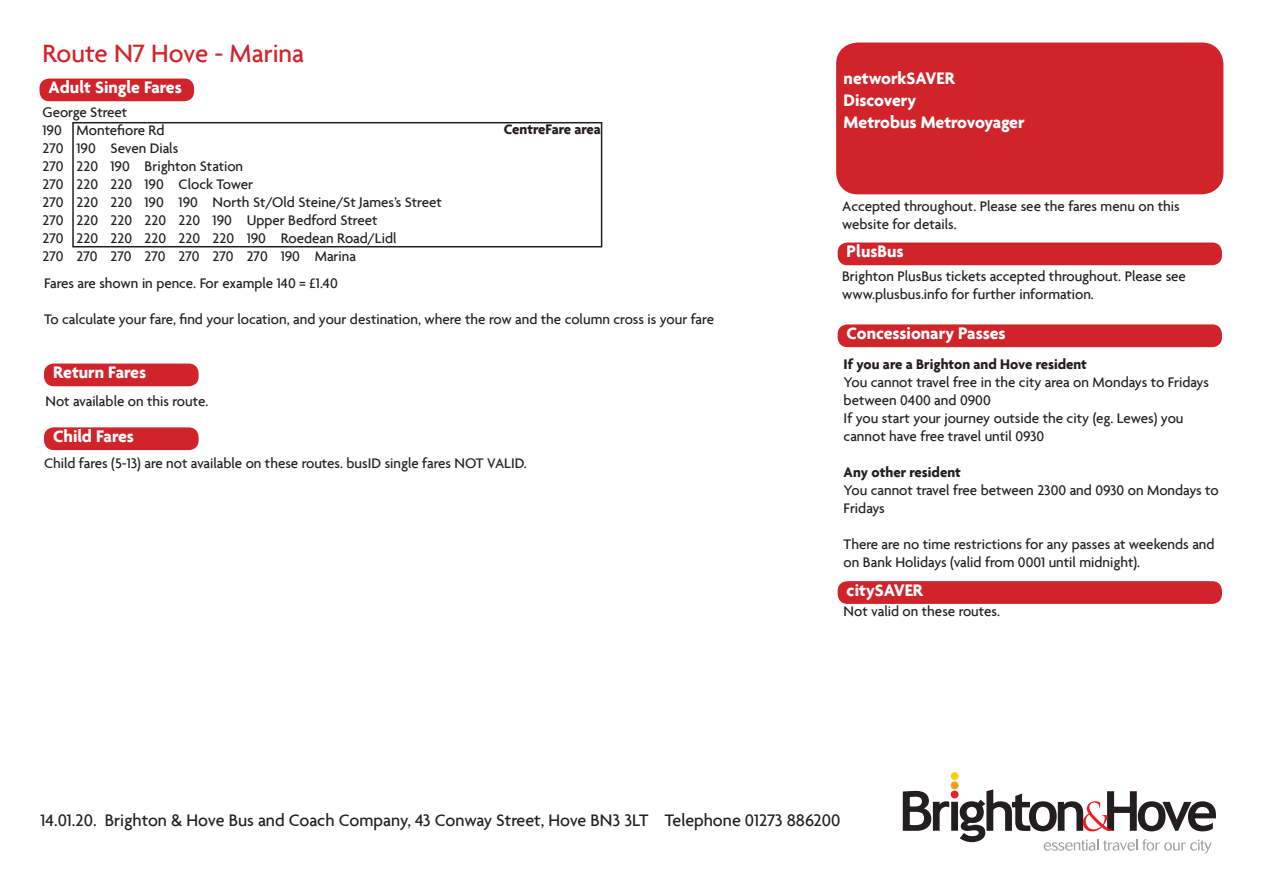
<style>
.page{position:relative;width:1263px;height:893px;background:#fff}
.page>*{position:absolute;margin:0;border:0;box-sizing:border-box;transform-origin:0 0}
.t1{font:500 27px "Agenda";color:#d1232a}
.t2{font:700 18px "Agenda";color:#fff}
.t3{font:500 18px "Agenda";color:#231f20}
.t4{font:500 15px/18px "Agenda";color:#231f20}
.t5{font:700 15px "Agenda";color:#231f20}
</style>
<div class="page">
<div style="left:40px;top:79px;width:153px;height:21px;background:#d1232a;border-radius:9px"></div>
<div style="left:40px;top:79px;width:154px;height:22px;border:2px solid #d1232a;border-radius:9px"></div>
<svg style="left:903px;top:772px;width:313px;height:81px"></svg>
<div style="left:45px;top:364px;width:153px;height:22px;background:#d1232a;border-radius:9px"></div>
<div style="left:44px;top:364px;width:155px;height:22px;border:2px solid #d1232a;border-radius:9px"></div>
<div style="left:45px;top:428px;width:153px;height:21px;background:#d1232a;border-radius:9px"></div>
<div style="left:44px;top:427px;width:155px;height:23px;border:2px solid #d1232a;border-radius:9px"></div>
<div style="left:840px;top:46px;width:380px;height:145px;background:#d1232a;border-radius:18px"></div>
<div style="left:836px;top:43px;width:387px;height:151px;border:8px solid #d1232a;border-radius:18px"></div>
<div style="left:838px;top:243px;width:383px;height:21px;background:#d1232a;border-radius:9px"></div>
<div style="left:838px;top:243px;width:384px;height:22px;border:2px solid #d1232a;border-radius:9px"></div>
<div style="left:838px;top:325px;width:383px;height:21px;background:#d1232a;border-radius:9px"></div>
<div style="left:838px;top:324px;width:384px;height:23px;border:2px solid #d1232a;border-radius:9px"></div>
<div style="left:838px;top:582px;width:383px;height:21px;background:#d1232a;border-radius:9px"></div>
<div style="left:838px;top:581px;width:384px;height:23px;border:2px solid #d1232a;border-radius:9px"></div>
<div style="left:72px;top:122px;width:530px;height:125px;border:2px solid #231f20"></div>
<p class="t1" style="left:43px;top:37px;width:263px">Route N7 Hove - Marina</p>
<p class="t2" style="left:49px;top:76px;width:135px">Adult Single Fares</p>
<p class="t4" style="left:43px;top:103px;width:86px">George Street</p>
<p class="t4" style="left:43px;top:121px;width:123px">190 Montefiore Rd</p>
<p class="t4" style="left:43px;top:139px;width:137px">270 190 Seven Dials</p>
<p class="t4" style="left:43px;top:157px;width:202px">270 220 190 Brighton Station</p>
<p class="t4" style="left:43px;top:175px;width:212px">270 220 220 190 Clock Tower</p>
<p class="t4" style="left:43px;top:193px;width:401px">270 220 220 190 190 North St/Old Steine/St James’s Street</p>
<p class="t4" style="left:43px;top:211px;width:336px">270 220 220 220 220 190 Upper Bedford Street</p>
<p class="t4" style="left:43px;top:229px;width:355px">270 220 220 220 220 220 190 Roedean Road/Lidl</p>
<p class="t4" style="left:43px;top:247px;width:315px">270 270 270 270 270 270 270 190 Marina</p>
<p class="t5" style="left:504px;top:120px;width:99px">CentreFare area</p>
<p class="t4" style="left:44px;top:273px;width:295px">Fares are shown in pence. For example 140 = £1.40</p>
<p class="t4" style="left:44px;top:309px;width:671px">To calculate your fare, find your location, and your destination, where the row and the column cross is your fare</p>
<p class="t2" style="left:53px;top:361px;width:95px">Return Fares</p>
<p class="t4" style="left:46px;top:392px;width:164px">Not available on this route.</p>
<p class="t2" style="left:53px;top:425px;width:83px">Child Fares</p>
<p class="t4" style="left:44px;top:454px;width:484px">Child fares (5-13) are not available on these routes. busID single fares NOT VALID.</p>
<p class="t2" style="left:844px;top:68px;width:113px">networkSAVER</p>
<p class="t2" style="left:844px;top:89px;width:74px">Discovery</p>
<p class="t2" style="left:844px;top:111px;width:183px">Metrobus Metrovoyager</p>
<p class="t4" style="left:842px;top:197px;width:339px">Accepted throughout. Please see the fares menu on this website for details.</p>
<p class="t2" style="left:847px;top:240px;width:59px">PlusBus</p>
<p class="t4" style="left:842px;top:267px;width:345px">Brighton PlusBus tickets accepted throughout. Please see www.plusbus.info for further information.</p>
<p class="t2" style="left:847px;top:322px;width:161px">Concessionary Passes</p>
<p class="t5" style="left:844px;top:355px;width:245px">If you are a Brighton and Hove resident</p>
<p class="t4" style="left:844px;top:373px;width:367px">You cannot travel free in the city area on Mondays to Fridays between 0400 and 0900</p>
<p class="t4" style="left:844px;top:409px;width:341px">If you start your journey outside the city (eg. Lewes) you cannot have free travel until 0930</p>
<p class="t5" style="left:844px;top:463px;width:119px">Any other resident</p>
<p class="t4" style="left:844px;top:481px;width:377px">You cannot travel free between 2300 and 0930 on Mondays to<br>Fridays</p>
<p class="t4" style="left:844px;top:535px;width:372px">There are no time restrictions for any passes at weekends and on Bank Holidays (valid from 0001 until midnight).</p>
<p class="t2" style="left:847px;top:579px;width:78px">citySAVER</p>
<p class="t4" style="left:844px;top:602px;width:158px">Not valid on these routes.</p>
<p class="t3" style="left:41px;top:809px;width:801px">14.01.20. Brighton &amp; Hove Bus and Coach Company, 43 Conway Street, Hove BN3 3LT Telephone 01273 886200</p>
</div>
